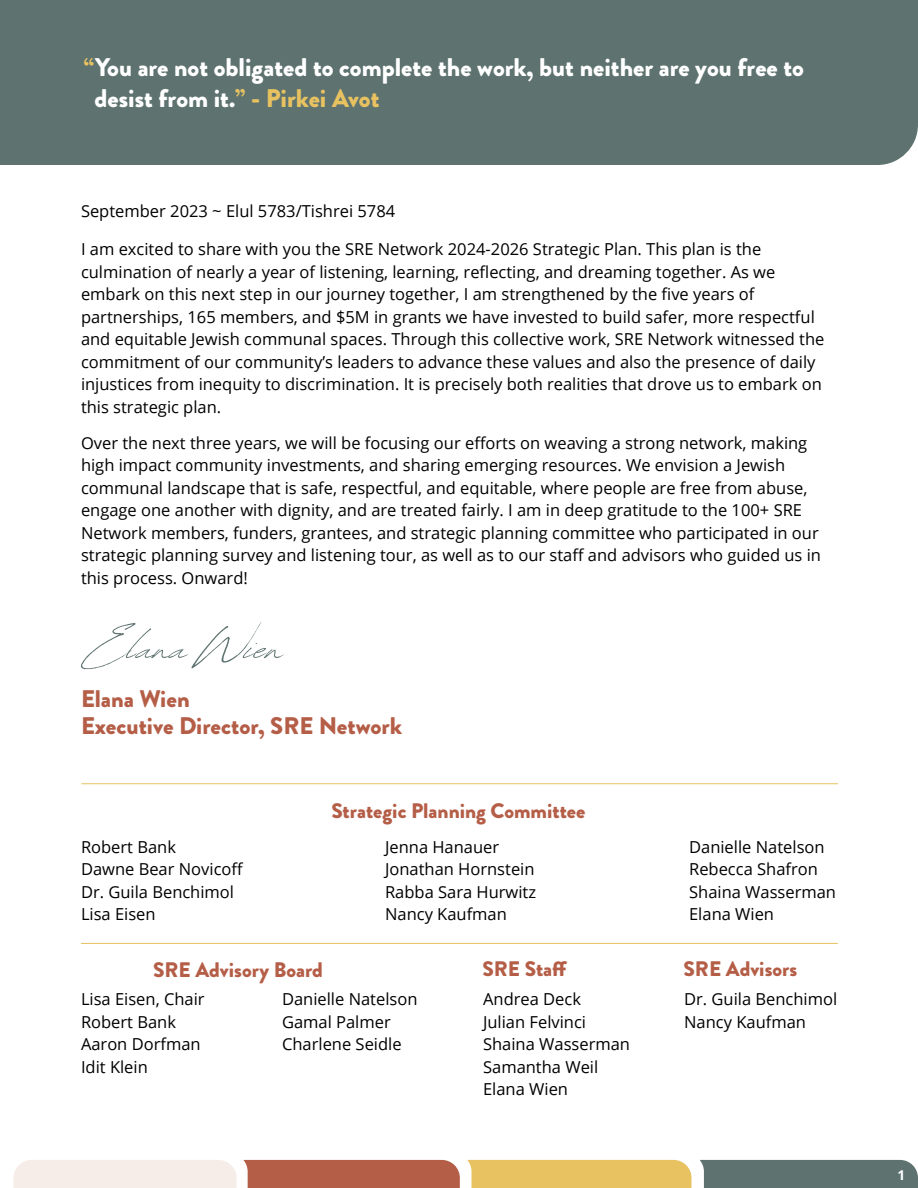
<style>
.page{position:relative;width:918px;height:1188px;background:#fff}
.page>*{position:absolute;margin:0;border:0;box-sizing:border-box;transform-origin:0 0}
.t1{font:900 25.5px/31.5px "Brandon Grotesque";color:#fff}
.t2{font:900 24px/27px "Brandon Grotesque";color:#b55e47}
.t3{font:900 21px "Brandon Grotesque";color:#b55e47}
.t4{font:16.5px/22.5px "Open Sans";color:#000}
.t5{font:700 13.5px "Open Sans";color:#fff}
.s1{color:#e8c261}
</style>
<div class="page">
<svg style="left:14px;top:1160px;width:904px;height:28px;background:#c0a586"></svg>
<div style="left:0;top:0;width:918px;height:165px;background:#5e7370"></div>
<svg style="left:81px;top:622px;width:203px;height:47px"></svg>
<hr style="left:81px;top:943px;width:757px;height:1px;background:#e8c261">
<hr style="left:81px;top:783px;width:757px;height:1px;background:#e8c261">
<h1 class="t1" style="left:95px;top:51px;width:711px;text-indent:-11px"><span class="s1">“</span>You are not obligated to complete the work, but neither are you free to desist from it.<span class="s1">” - Pirkei Avot</span></h1>
<p class="t4" style="left:81px;top:199px;width:316px">September 2023 ~ Elul 5783/Tishrei 5784</p>
<p class="t4" style="left:81px;top:237px;width:745px">I am excited to share with you the SRE Network 2024-2026 Strategic Plan. This plan is the culmination of nearly a year of listening, learning, reflecting, and dreaming together. As we embark on this next step in our journey together, I am strengthened by the five years of partnerships, 165 members, and $5M in grants we have invested to build safer, more respectful and equitable Jewish communal spaces. Through this collective work, SRE Network witnessed the commitment of our community’s leaders to advance these values and also the presence of daily injustices from inequity to discrimination. It is precisely both realities that drove us to embark on this strategic plan.</p>
<p class="t4" style="left:81px;top:431px;width:742px">Over the next three years, we will be focusing our efforts on weaving a strong network, making high impact community investments, and sharing emerging resources. We envision a Jewish communal landscape that is safe, respectful, and equitable, where people are free from abuse, engage one another with dignity, and are treated fairly. I am in deep gratitude to the 100+ SRE Network members, funders, grantees, and strategic planning committee who participated in our strategic planning survey and listening tour, as well as to our staff and advisors who guided us in this process. Onward!</p>
<h2 class="t2" style="left:81px;top:686px;width:323px">Elana Wien<br>Executive Director, SRE Network</h2>
<p class="t3" style="left:331px;top:796px;width:255px">Strategic Planning Committee</p>
<p class="t4" style="left:81px;top:835px;width:164px">Robert Bank<br>Dawne Bear Novicoff<br>Dr. Guila Benchimol<br>Lisa Eisen</p>
<p class="t4" style="left:385px;top:835px;width:153px">Jenna Hanauer<br>Jonathan Hornstein<br>Rabba Sara Hurwitz<br>Nancy Kaufman</p>
<p class="t4" style="left:689px;top:835px;width:148px">Danielle Natelson<br>Rebecca Shafron<br>Shaina Wasserman<br>Elana Wien</p>
<p class="t3" style="left:153px;top:955px;width:172px">SRE Advisory Board</p>
<p class="t3" style="left:482px;top:954px;width:87px">SRE Staff</p>
<p class="t3" style="left:683px;top:954px;width:115px">SRE Advisors</p>
<p class="t4" style="left:81px;top:988px;width:125px">Lisa Eisen, Chair<br>Robert Bank<br>Aaron Dorfman<br>Idit Klein</p>
<p class="t4" style="left:282px;top:988px;width:137px">Danielle Natelson<br>Gamal Palmer<br>Charlene Seidle</p>
<p class="t4" style="left:483px;top:988px;width:148px">Andrea Deck<br>Julian Felvinci<br>Shaina Wasserman<br>Samantha Weil<br>Elana Wien</p>
<p class="t4" style="left:684px;top:988px;width:155px">Dr. Guila Benchimol<br>Nancy Kaufman</p>
<p class="t5" style="left:897px;top:1166px;width:9px">1</p>
</div>
